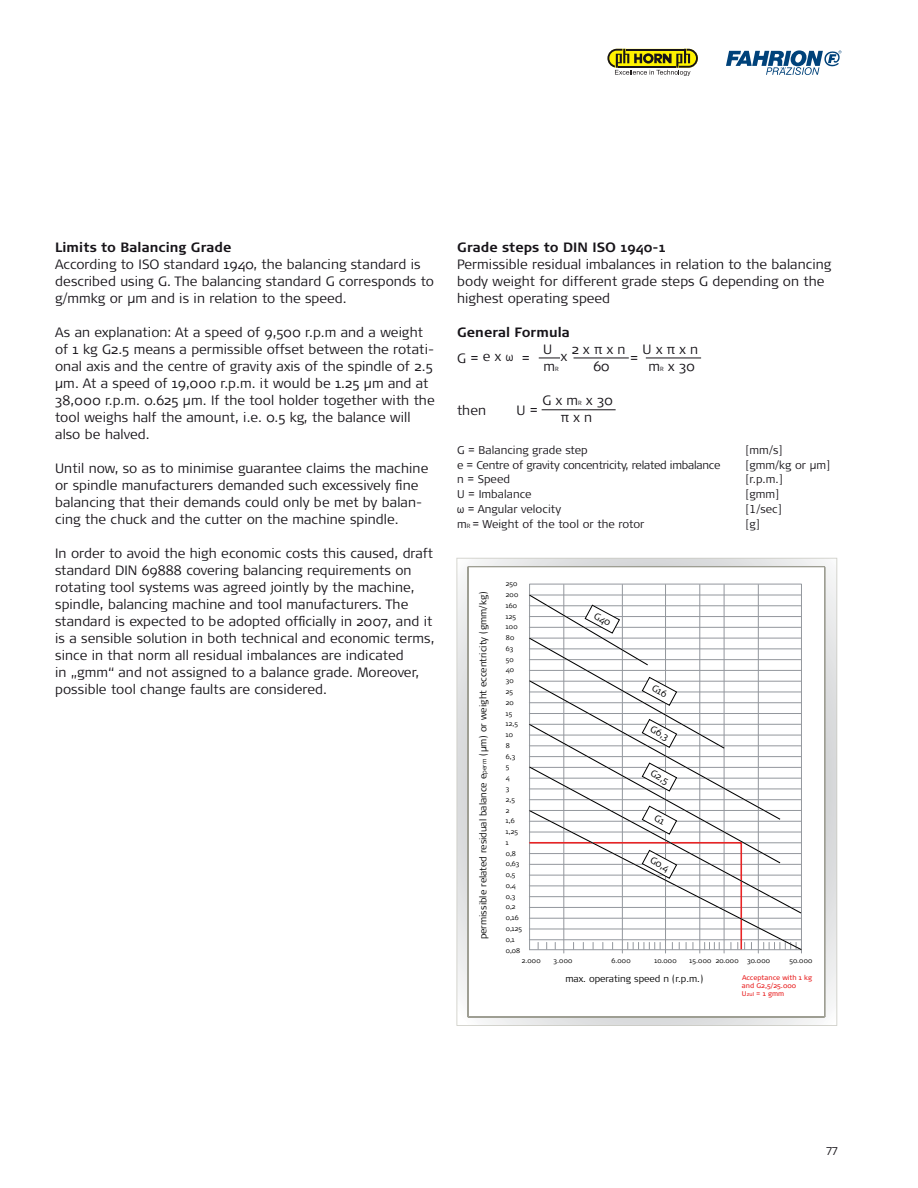
<style>
.page{position:relative;width:918px;height:1188px;background:#fff}
.page>*{position:absolute;margin:0;border:0;box-sizing:border-box;transform-origin:0 0}
.t1{font:300 13.5px/17px "Signa Pro";letter-spacing:.005em;color:#171419}
.t2{font:700 13.5px/26px "Signa Pro";letter-spacing:.005em;color:#171419}
.t3{font:300 11.25px "Signa Pro";letter-spacing:-.005em;color:#171419}
.t4{font:300 9.45px "Signa Pro";color:#000}
.t5{font:300 6.9px "Signa Pro";letter-spacing:.04em;color:#000}
.t6{font:6.9px/8.2px "Signa Pro";color:#e92425}
.t7{font:300 6px "Signa Pro";color:#171419}
.s1{font-weight:300}
.s2{font-family:"Arial Narrow";font-weight:400;font-size:12px}
.s3{font-family:"Arial Narrow";font-weight:400}
.s4{font-size:6px}
.s5{font-size:6.3px}
.s6{font-size:5.25px}
</style>
<div class="page">
<svg style="left:726px;top:50px;width:115px;height:25px"></svg>
<svg style="left:539px;top:358px;width:21px;height:1px"></svg>
<hr style="left:542px;top:409px;width:74px;height:1px;background:#171419">
<hr style="left:574px;top:358px;width:55px;height:1px;background:#171419">
<hr style="left:646px;top:358px;width:55px;height:1px;background:#171419">
<svg style="left:457px;top:558px;width:380px;height:468px;fill:#dedfe1"></svg>
<svg style="left:467px;top:566px;width:358px;height:452px"></svg>
<hr style="left:564px;top:585px;width:1px;height:368px;background:#93979d">
<hr style="left:622px;top:585px;width:1px;height:368px;background:#93979d">
<hr style="left:665px;top:585px;width:1px;height:368px;background:#93979d">
<hr style="left:700px;top:585px;width:1px;height:368px;background:#93979d">
<hr style="left:724px;top:585px;width:1px;height:368px;background:#93979d">
<hr style="left:758px;top:585px;width:1px;height:368px;background:#93979d">
<svg style="left:607px;top:49px;width:91px;height:27px"></svg>
<svg style="left:528px;top:594px;width:275px;height:359px"></svg>
<p class="t2" style="left:55px;top:235px;width:178px">Limits to Balancing Grade</p>
<p class="t1" style="left:55px;top:256px;width:380px">According to ISO standard 1940, the balancing standard is described using G. The balancing standard G corresponds to g/mmkg or μm and is in relation to the speed.</p>
<p class="t1" style="left:55px;top:324px;width:381px">As an explanation: At a speed of 9,500 r.p.m and a weight of 1 kg G2.5 means a permissible offset between the rotati&shy;onal axis and the centre of gravity axis of the spindle of 2.5 μm. At a speed of 19,000 r.p.m. it would be 1.25 μm and at 38,000 r.p.m. 0.625 μm. If the tool holder together with the tool weighs half the amount, i.e. 0.5 kg, the balance will also be halved.</p>
<p class="t1" style="left:55px;top:460px;width:375px">Until now, so as to minimise guarantee claims the machine or spindle manufacturers demanded such excessively fine balancing that their demands could only be met by balan&shy;cing the chuck and the cutter on the machine spindle.</p>
<p class="t1" style="left:55px;top:545px;width:381px">In order to avoid the high economic costs this caused, draft standard DIN 69888 covering balancing requirements on rotating tool systems was agreed jointly by the machine, spindle, balancing machine and tool manufacturers. The standard is expected to be adopted officially in 2007, and it is a sensible solution in both technical and economic terms, since in that norm all residual imbalances are indicated<br>in „gmm“ and not assigned to a balance grade. Moreover, possible tool change faults are considered.</p>
<p class="t2" style="left:457px;top:235px;width:210px">Grade steps to DIN ISO 1940-1</p>
<p class="t1" style="left:457px;top:256px;width:376px">Permissible residual imbalances in relation to the balancing body weight for different grade steps G depending on the highest operating speed</p>
<p class="t2" style="left:457px;top:320px;width:114px">General Formula<br><span class="s1">G = e x</span> <span class="s2">-</span> <span class="s1">=</span></p>
<p class="t1" style="left:543px;top:341px;width:11px">U</p>
<p class="t1" style="left:643px;top:341px;width:57px">U x π x n</p>
<p class="t1" style="left:572px;top:341px;width:55px">2 x π x n</p>
<p class="t1" style="left:561px;top:349px;width:8px">x</p>
<p class="t1" style="left:630px;top:350px;width:10px">=</p>
<p class="t1" style="left:543px;top:358px;width:13px">m</p>
<p class="t7" style="left:555px;top:366px;width:5px">R</p>
<p class="t1" style="left:593px;top:358px;width:18px">60</p>
<p class="t1" style="left:649px;top:358px;width:13px">m</p>
<p class="t7" style="left:660px;top:366px;width:5px">R</p>
<p class="t1" style="left:668px;top:358px;width:28px">x 30</p>
<p class="t1" style="left:542px;top:392px;width:37px">G x m</p>
<p class="t7" style="left:578px;top:400px;width:5px">R</p>
<p class="t1" style="left:561px;top:392px;width:53px;text-indent:25px">x 30 π x n</p>
<p class="t3" style="left:457px;top:445px;width:132px">G = Balancing grade step</p>
<p class="t3" style="left:745px;top:445px;width:39px">[mm/s]</p>
<p class="t3" style="left:457px;top:460px;width:265px">e = Centre of gravity concentricity, related imbalance</p>
<p class="t3" style="left:745px;top:460px;width:87px">[gmm/kg or μm]</p>
<p class="t3" style="left:457px;top:475px;width:55px">n = Speed</p>
<p class="t3" style="left:745px;top:475px;width:40px">[r.p.m.]</p>
<p class="t3" style="left:457px;top:490px;width:76px">U = Imbalance</p>
<p class="t3" style="left:745px;top:490px;width:36px">[gmm]</p>
<p class="t3" style="left:457px;top:504px;width:106px"><span class="s3">-</span> = Angular velocity</p>
<p class="t3" style="left:745px;top:504px;width:39px">[1/sec]</p>
<p class="t3" style="left:457px;top:519px;width:189px">m<span class="s4">R</span> = Weight of the tool or the rotor</p>
<p class="t3" style="left:745px;top:519px;width:17px">[g]</p>
<p class="t1" style="left:457px;top:403px;width:31px">then</p>
<p class="t1" style="left:516px;top:403px;width:23px">U =</p>
<p class="t4" style="left:479px;top:939px;width:349px;rotate:-90deg">permissible related residual balance e<span class="s5">perm</span> (μm) or weight eccentricity (gmm/kg)</p>
<p class="t5" style="left:506px;top:581px;width:13px">250</p>
<p class="t5" style="left:506px;top:592px;width:14px">200</p>
<p class="t5" style="left:506px;top:602px;width:13px">160</p>
<p class="t5" style="left:506px;top:613px;width:12px">125</p>
<p class="t5" style="left:506px;top:624px;width:13px">100</p>
<p class="t5" style="left:506px;top:635px;width:10px">80</p>
<p class="t5" style="left:506px;top:646px;width:9px">63</p>
<p class="t5" style="left:506px;top:656px;width:9px">50</p>
<p class="t5" style="left:506px;top:667px;width:10px">40</p>
<p class="t5" style="left:506px;top:678px;width:9px">30</p>
<p class="t5" style="left:506px;top:689px;width:9px">25</p>
<p class="t5" style="left:506px;top:699px;width:9px">20</p>
<p class="t5" style="left:506px;top:710px;width:8px">15</p>
<p class="t5" style="left:506px;top:721px;width:14px">12,5</p>
<p class="t5" style="left:506px;top:732px;width:9px">10</p>
<p class="t5" style="left:506px;top:743px;width:6px">8</p>
<p class="t5" style="left:506px;top:753px;width:11px">6,3</p>
<p class="t5" style="left:506px;top:764px;width:5px">5</p>
<p class="t5" style="left:506px;top:775px;width:5px">4</p>
<p class="t5" style="left:506px;top:786px;width:5px">3</p>
<p class="t5" style="left:506px;top:796px;width:11px">2,5</p>
<p class="t5" style="left:506px;top:807px;width:5px">2</p>
<p class="t5" style="left:506px;top:818px;width:10px">1,6</p>
<p class="t5" style="left:506px;top:829px;width:14px">1,25</p>
<p class="t5" style="left:506px;top:839px;width:4px">1</p>
<p class="t5" style="left:506px;top:850px;width:12px">0,8</p>
<p class="t5" style="left:506px;top:861px;width:15px">0,63</p>
<p class="t5" style="left:506px;top:872px;width:11px">0,5</p>
<p class="t5" style="left:506px;top:883px;width:11px">0,4</p>
<p class="t5" style="left:506px;top:893px;width:11px">0,3</p>
<p class="t5" style="left:506px;top:904px;width:11px">0,2</p>
<p class="t5" style="left:506px;top:915px;width:14px">0,16</p>
<p class="t5" style="left:506px;top:926px;width:18px">0,125</p>
<p class="t5" style="left:506px;top:936px;width:11px">0,1</p>
<p class="t5" style="left:506px;top:947px;width:16px">0,08</p>
<p class="t4" style="left:653px;top:725px;width:22px;rotate:28deg">G6,3</p>
<p class="t4" style="left:653px;top:769px;width:21px;rotate:28deg">G2,5</p>
<p class="t4" style="left:653px;top:856px;width:22px;rotate:28deg">G0,4</p>
<p class="t5" style="left:522px;top:957px;width:20px">2.000</p>
<p class="t5" style="left:554px;top:957px;width:20px">3.000</p>
<p class="t5" style="left:611px;top:957px;width:21px">6.000</p>
<p class="t5" style="left:654px;top:957px;width:24px">10.000</p>
<p class="t5" style="left:690px;top:957px;width:51px">15.000 20.000</p>
<p class="t5" style="left:747px;top:957px;width:24px">30.000</p>
<p class="t5" style="left:790px;top:957px;width:24px">50.000</p>
<p class="t6" style="left:742px;top:973px;width:72px">Acceptance with 1 kg and G2,5/25.000<br>U<span class="s6">zul</span> = 1 gmm</p>
<p class="t4" style="left:565px;top:975px;width:139px">max. operating speed n (r.p.m.)</p>
<p class="t3" style="left:826px;top:1144px;width:13px">77</p>
</div>
